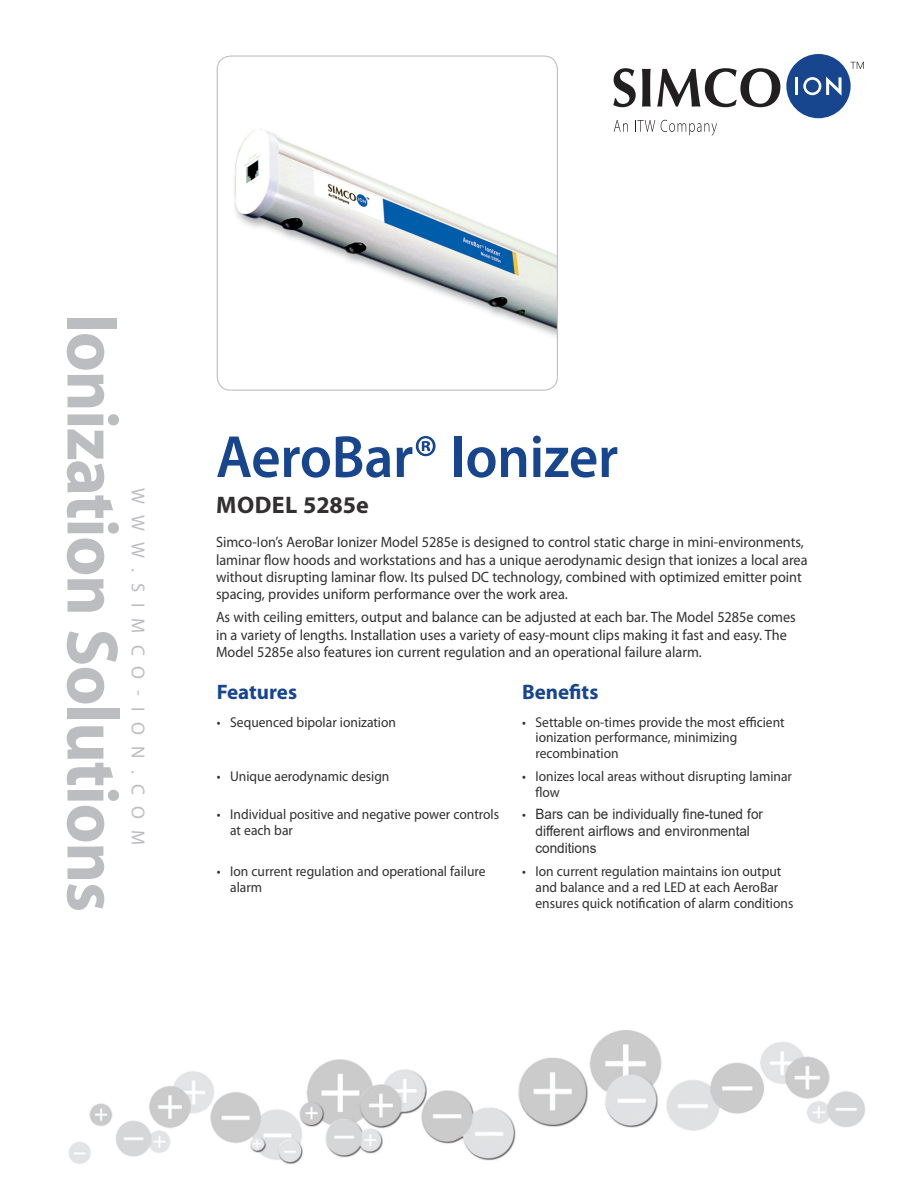
<style>
.page{position:relative;width:918px;height:1188px;background:#fff}
.page>*{position:absolute;margin:0;border:0;box-sizing:border-box;transform-origin:0 0}
.t1{font:700 73.5px "Myriad Pro";letter-spacing:-.02em;color:#bcbdc0;scale:.95 1}
.Cover__Main_head{font:600 60px "Myriad Pro";letter-spacing:-.005em;color:#17468e;scale:.95 1}
.Cover__Subhead{font:700 24px "Myriad Pro";letter-spacing:.01em;color:#312f30}
.Cover__F_B_Head{font:700 21px "Myriad Pro";color:#17468e}
.t2{font:18.75px "Myriad Pro";letter-spacing:.59em;color:#bcbdc0}
.Cover__Body_Copy{font:15px/17.2px "Myriad Pro";color:#312f30;scale:.95 1}
.Cover__F_B_bullets{font:14.25px/15.8px "Myriad Pro";color:#312f30;scale:.95 1}
.Cover__F_B_bullets-2{font:14.25px/17.1px "Arial";color:#312f30;scale:.95 1}
.s1{font-family:"Myriad Pro"}
</style>
<div class="page">
<img style="left:68px;top:1030px;width:797px;height:134px">
<svg style="left:850px;top:62px;width:14px;height:7px"></svg>
<div style="left:786px;top:54px;width:65px;height:64px;background:#17468e;border-radius:50%"></div>
<hr style="left:795px;top:77px;width:3px;height:18px;background:#fff">
<svg style="left:803px;top:77px;width:39px;height:19px"></svg>
<svg style="left:613px;top:68px;width:23px;height:39px"></svg>
<svg style="left:642px;top:69px;width:9px;height:38px"></svg>
<svg style="left:657px;top:68px;width:123px;height:39px"></svg>
<svg style="left:614px;top:120px;width:14px;height:12px"></svg>
<svg style="left:635px;top:120px;width:20px;height:12px"></svg>
<svg style="left:661px;top:120px;width:56px;height:16px"></svg>
<img style="left:234px;top:128px;width:322px;height:209px">
<div style="left:217px;top:55px;width:341px;height:336px;border:1px solid #bebfc2;border-radius:14px"></div>
<h1 class="t1" style="left:140px;top:314px;width:632px;rotate:90deg">Ionization Solutions</h1>
<p class="t2" style="left:150px;top:488px;width:359px;rotate:90deg">WWW.SIMCO-ION.COM</p>
<p class="Cover__Main_head" style="left:216px;top:419px;width:425px">AeroBar® Ionizer</p>
<p class="Cover__Subhead" style="left:216px;top:490px;width:154px">MODEL 5285e</p>
<p class="Cover__Body_Copy" style="left:216px;top:533px;width:624px">Simco-Ion’s AeroBar Ionizer Model 5285e is designed to control static charge in mini-environments, laminar flow hoods and workstations and has a unique aerodynamic design that ionizes a local area without disrupting laminar flow. Its pulsed DC technology, combined with optimized emitter point spacing, provides uniform performance over the work area.</p>
<p class="Cover__Body_Copy" style="left:216px;top:608px;width:612px">As with ceiling emitters, output and balance can be adjusted at each bar. The Model 5285e comes in a variety of lengths. Installation uses a variety of easy-mount clips making it fast and easy. The<br>Model 5285e also features ion current regulation and an operational failure alarm.</p>
<p class="Cover__F_B_Head" style="left:217px;top:679px;width:82px">Features</p>
<p class="Cover__F_B_Head" style="left:522px;top:679px;width:78px">Benefits</p>
<p class="Cover__F_B_bullets" style="left:217px;top:714px;width:190px">• Sequenced bipolar ionization</p>
<p class="Cover__F_B_bullets" style="left:536px;top:714px;width:264px;text-indent:-14px">• Settable on-times provide the most efficient ionization performance, minimizing recombination</p>
<p class="Cover__F_B_bullets" style="left:217px;top:768px;width:183px">• Unique aerodynamic design</p>
<p class="Cover__F_B_bullets" style="left:536px;top:768px;width:271px;text-indent:-14px">• Ionizes local areas without disrupting laminar flow</p>
<p class="Cover__F_B_bullets" style="left:230px;top:806px;width:285px;text-indent:-14px">• Individual positive and negative power controls at each bar</p>
<p class="Cover__F_B_bullets-2" style="left:536px;top:806px;width:241px;text-indent:-14px"><span class="s1">•</span> Bars can be individually fine-tuned for different airflows and environmental conditions</p>
<p class="Cover__F_B_bullets" style="left:230px;top:863px;width:270px;text-indent:-14px">• Ion current regulation and operational failure alarm</p>
<p class="Cover__F_B_bullets" style="left:536px;top:863px;width:273px;text-indent:-14px">• Ion current regulation maintains ion output and balance and a red LED at each AeroBar ensures quick notification of alarm conditions</p>
</div>
